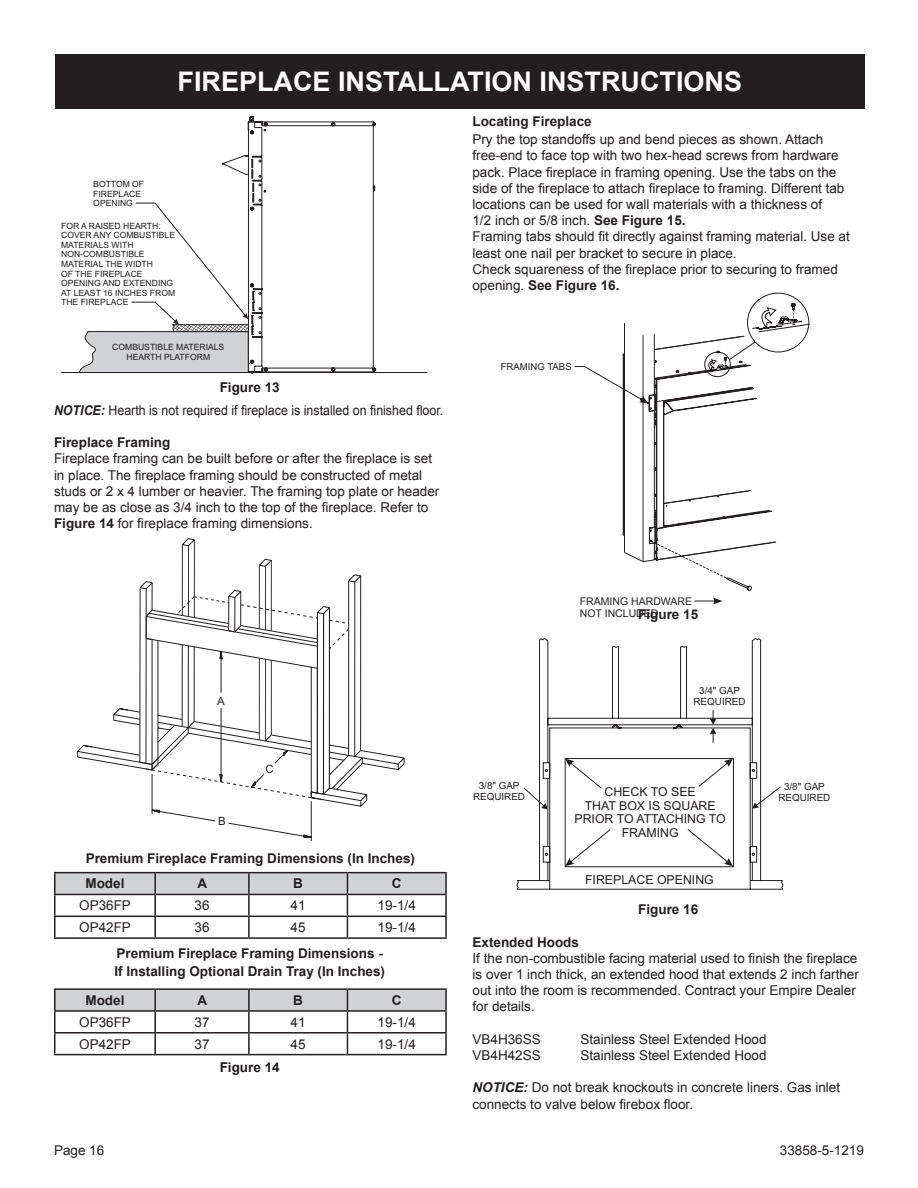
<style>
.page{position:relative;width:918px;height:1188px;background:#fff}
.page>*{position:absolute;margin:0;border:0;box-sizing:border-box;transform-origin:0 0}
.t1{font:700 27px "Arial";color:#fff}
.t2{font:13.5px/16.2px "Arial";color:#231f20}
.t3{font:700 13.5px/25.3px "Arial";color:#231f20}
.t4{font:13.5px/23px "Arial";color:#231f20;text-align:center;scale:.92 1}
.t5{font:12.3px/13.8px "Arial";color:#231f20;text-align:center}
.t6{font:11.4px "Arial";color:#231f20}
.t7{font:10.5px/12.6px "Arial";color:#231f20}
.t8{font:9.9px/10.9px "Arial";color:#231f20;text-align:center}
.t9{font:9.6px "Arial";color:#231f20}
.t10{font:8.55px/9.6px "Arial";color:#231f20}
.s1{font-weight:700}
.s2{font-weight:700;font-style:italic}
</style>
<div class="page">
<div style="left:55px;top:54px;width:810px;height:54px;background:#231f20"></div>
<hr style="left:61px;top:372px;width:366px;height:1px;background:#231f20">
<svg style="left:79px;top:117px;width:296px;height:255px"></svg>
<svg style="left:77px;top:538px;width:328px;height:303px"></svg>
<hr style="left:54px;top:872px;width:101px;height:1px;background:#231f20">
<hr style="left:54px;top:873px;width:2px;height:21px;background:#231f20">
<hr style="left:155px;top:872px;width:94px;height:1px;background:#231f20">
<hr style="left:249px;top:872px;width:98px;height:1px;background:#231f20">
<hr style="left:347px;top:872px;width:100px;height:1px;background:#231f20">
<hr style="left:445px;top:873px;width:2px;height:21px;background:#231f20">
<hr style="left:54px;top:894px;width:101px;height:1px;background:#231f20">
<hr style="left:54px;top:895px;width:2px;height:21px;background:#231f20">
<hr style="left:347px;top:894px;width:100px;height:1px;background:#231f20">
<hr style="left:445px;top:895px;width:2px;height:21px;background:#231f20">
<hr style="left:54px;top:916px;width:101px;height:1px;background:#231f20">
<hr style="left:54px;top:917px;width:2px;height:20px;background:#231f20">
<hr style="left:347px;top:916px;width:100px;height:1px;background:#231f20">
<svg style="left:55px;top:873px;width:391px;height:64px"></svg>
<hr style="left:445px;top:917px;width:2px;height:20px;background:#231f20">
<hr style="left:54px;top:937px;width:101px;height:2px;background:#231f20">
<hr style="left:155px;top:937px;width:94px;height:2px;background:#231f20">
<hr style="left:249px;top:937px;width:98px;height:2px;background:#231f20">
<hr style="left:347px;top:937px;width:100px;height:2px;background:#231f20">
<hr style="left:54px;top:988px;width:101px;height:2px;background:#231f20">
<hr style="left:54px;top:990px;width:2px;height:20px;background:#231f20">
<hr style="left:155px;top:988px;width:94px;height:2px;background:#231f20">
<hr style="left:249px;top:988px;width:98px;height:2px;background:#231f20">
<hr style="left:347px;top:988px;width:100px;height:2px;background:#231f20">
<hr style="left:445px;top:990px;width:2px;height:20px;background:#231f20">
<hr style="left:54px;top:1010px;width:101px;height:2px;background:#231f20">
<hr style="left:54px;top:1012px;width:2px;height:20px;background:#231f20">
<hr style="left:347px;top:1010px;width:100px;height:2px;background:#231f20">
<hr style="left:445px;top:1012px;width:2px;height:20px;background:#231f20">
<hr style="left:54px;top:1032px;width:101px;height:2px;background:#231f20">
<hr style="left:54px;top:1034px;width:2px;height:20px;background:#231f20">
<hr style="left:347px;top:1032px;width:100px;height:2px;background:#231f20">
<svg style="left:55px;top:989px;width:391px;height:65px"></svg>
<hr style="left:445px;top:1034px;width:2px;height:20px;background:#231f20">
<hr style="left:54px;top:1054px;width:101px;height:1px;background:#231f20">
<hr style="left:155px;top:1054px;width:94px;height:1px;background:#231f20">
<hr style="left:249px;top:1054px;width:98px;height:1px;background:#231f20">
<hr style="left:347px;top:1054px;width:100px;height:1px;background:#231f20">
<svg style="left:574px;top:293px;width:235px;height:298px"></svg>
<svg style="left:516px;top:638px;width:267px;height:252px"></svg>
<svg style="left:565px;top:759px;width:37px;height:30px"></svg>
<svg style="left:698px;top:759px;width:35px;height:28px"></svg>
<svg style="left:565px;top:829px;width:46px;height:37px"></svg>
<svg style="left:687px;top:829px;width:46px;height:37px"></svg>
<svg style="left:710px;top:710px;width:6px;height:33px"></svg>
<svg style="left:752px;top:786px;width:29px;height:23px"></svg>
<svg style="left:523px;top:787px;width:25px;height:22px"></svg>
<svg style="left:612px;top:725px;width:70px;height:3px"></svg>
<svg style="left:694px;top:598px;width:29px;height:6px"></svg>
<h1 class="t1" style="left:178px;top:63px;width:566px">FIREPLACE INSTALLATION INSTRUCTIONS</h1>
<p class="t10" style="left:93px;top:179px;width:52px">BOTTOM OF<br>FIREPLACE<br>OPENING</p>
<p class="t10" style="left:61px;top:221px;width:116px">FOR A RAISED HEARTH:<br>COVER ANY COMBUSTIBLE<br>MATERIALS WITH<br>NON-COMBUSTIBLE<br>MATERIAL THE WIDTH<br>OF THE FIREPLACE<br>OPENING AND EXTENDING<br>AT LEAST 16 INCHES FROM<br>THE FIREPLACE</p>
<p class="t10" style="left:112px;top:342px;width:114px;text-align:center">COMBUSTIBLE MATERIALS<br>HEARTH PLATFORM</p>
<p class="t4" style="left:54px;top:376px;width:425px"><span class="s1">Figure 13<br></span><span class="s2">NOTICE:</span> Hearth is not required if fireplace is installed on finished floor.</p>
<p class="t3" style="left:54px;top:430px;width:118px">Fireplace Framing</p>
<p class="t2" style="left:54px;top:451px;width:387px">Fireplace framing can be built before or after the fireplace is set in place. The fireplace framing should be constructed of metal studs or 2 x 4 lumber or heavier. The framing top plate or header may be as close as 3/4 inch to the top of the fireplace. Refer to <span class="s1">Figure 14</span> for fireplace framing dimensions.</p>
<p class="t6" style="left:217px;top:694px;width:9px">A</p>
<p class="t6" style="left:218px;top:814px;width:9px">B</p>
<p class="t6" style="left:266px;top:762px;width:10px">C</p>
<p class="t3" style="left:85px;top:846px;width:331px">Premium Fireplace Framing Dimensions (In Inches)<br>Model</p>
<p class="t3" style="left:197px;top:871px;width:11px">A</p>
<p class="t3" style="left:293px;top:871px;width:11px">B</p>
<p class="t3" style="left:392px;top:871px;width:11px">C</p>
<p class="t2" style="left:79px;top:898px;width:53px">OP36FP</p>
<p class="t2" style="left:195px;top:898px;width:17px">36</p>
<p class="t2" style="left:291px;top:898px;width:17px">41</p>
<p class="t2" style="left:378px;top:898px;width:40px">19-1/4</p>
<p class="t2" style="left:79px;top:919px;width:53px">OP42FP</p>
<p class="t2" style="left:195px;top:919px;width:17px">36</p>
<p class="t2" style="left:291px;top:919px;width:17px">45</p>
<p class="t2" style="left:378px;top:919px;width:40px">19-1/4</p>
<p class="t3" style="left:114px;top:944px;width:272px;line-height:18px">Premium Fireplace Framing Dimensions -<br>If Installing Optional Drain Tray (In Inches)</p>
<p class="t3" style="left:85px;top:988px;width:41px">Model</p>
<p class="t3" style="left:197px;top:988px;width:11px">A</p>
<p class="t3" style="left:293px;top:988px;width:11px">B</p>
<p class="t3" style="left:392px;top:988px;width:11px">C</p>
<p class="t2" style="left:79px;top:1014px;width:53px">OP36FP</p>
<p class="t2" style="left:195px;top:1014px;width:17px">37</p>
<p class="t2" style="left:291px;top:1014px;width:17px">41</p>
<p class="t2" style="left:378px;top:1014px;width:40px">19-1/4</p>
<p class="t2" style="left:79px;top:1036px;width:53px">OP42FP</p>
<p class="t2" style="left:195px;top:1036px;width:17px">37</p>
<p class="t2" style="left:291px;top:1036px;width:17px">45</p>
<p class="t2" style="left:378px;top:1036px;width:40px">19-1/4</p>
<p class="t3" style="left:220px;top:1055px;width:62px">Figure 14</p>
<p class="t3" style="left:472px;top:109px;width:121px">Locating Fireplace</p>
<p class="t2" style="left:472px;top:132px;width:379px">Pry the top standoffs up and bend pieces as shown. Attach free-end to face top with two hex-head screws from hardware pack. Place fireplace in framing opening. Use the tabs on the side of the fireplace to attach fireplace to framing. Different tab locations can be used for wall materials with a thickness of<br>1/2 inch or 5/8 inch. <span class="s1">See Figure 15.<br></span>Framing tabs should fit directly against framing material. Use at least one nail per bracket to secure in place.<br>Check squareness of the fireplace prior to securing to framed opening. <span class="s1">See Figure 16.</span></p>
<p class="t9" style="left:501px;top:361px;width:72px">FRAMING TABS</p>
<p class="t8" style="left:473px;top:780px;width:54px">3/8" GAP<br>REQUIRED</p>
<p class="t7" style="left:580px;top:595px;width:114px">FRAMING HARDWARE<br>NOT INCLUDED</p>
<p class="t3" style="left:638px;top:602px;width:62px">Figure 15</p>
<p class="t8" style="left:694px;top:685px;width:54px">3/4" GAP<br>REQUIRED</p>
<p class="t5" style="left:575px;top:785px;width:153px">CHECK TO SEE<br>THAT BOX IS SQUARE<br>PRIOR TO ATTACHING TO<br>FRAMING</p>
<p class="t5" style="left:585px;top:873px;width:130px">FIREPLACE OPENING</p>
<p class="t3" style="left:638px;top:897px;width:62px">Figure 16</p>
<p class="t8" style="left:778px;top:781px;width:54px">3/8" GAP<br>REQUIRED</p>
<p class="t3" style="left:473px;top:930px;width:108px">Extended Hoods</p>
<p class="t2" style="left:473px;top:950px;width:388px">If the non-combustible facing material used to finish the fireplace is over 1 inch thick, an extended hood that extends 2 inch farther out into the room is recommended. Contract your Empire Dealer for details.</p>
<p class="t2" style="left:473px;top:1031px;width:70px">VB4H36SS</p>
<p class="t2" style="left:581px;top:1031px;width:188px">Stainless Steel Extended Hood</p>
<p class="t2" style="left:473px;top:1047px;width:70px">VB4H42SS</p>
<p class="t2" style="left:581px;top:1047px;width:188px">Stainless Steel Extended Hood</p>
<p class="t2" style="left:473px;top:1080px;width:369px"><span class="s2">NOTICE:</span> Do not break knockouts in concrete liners. Gas inlet connects to valve below firebox floor.</p>
<p class="t2" style="left:54px;top:1143px;width:52px">Page 16</p>
<p class="t2" style="left:780px;top:1143px;width:86px">33858-5-1219</p>
</div>
